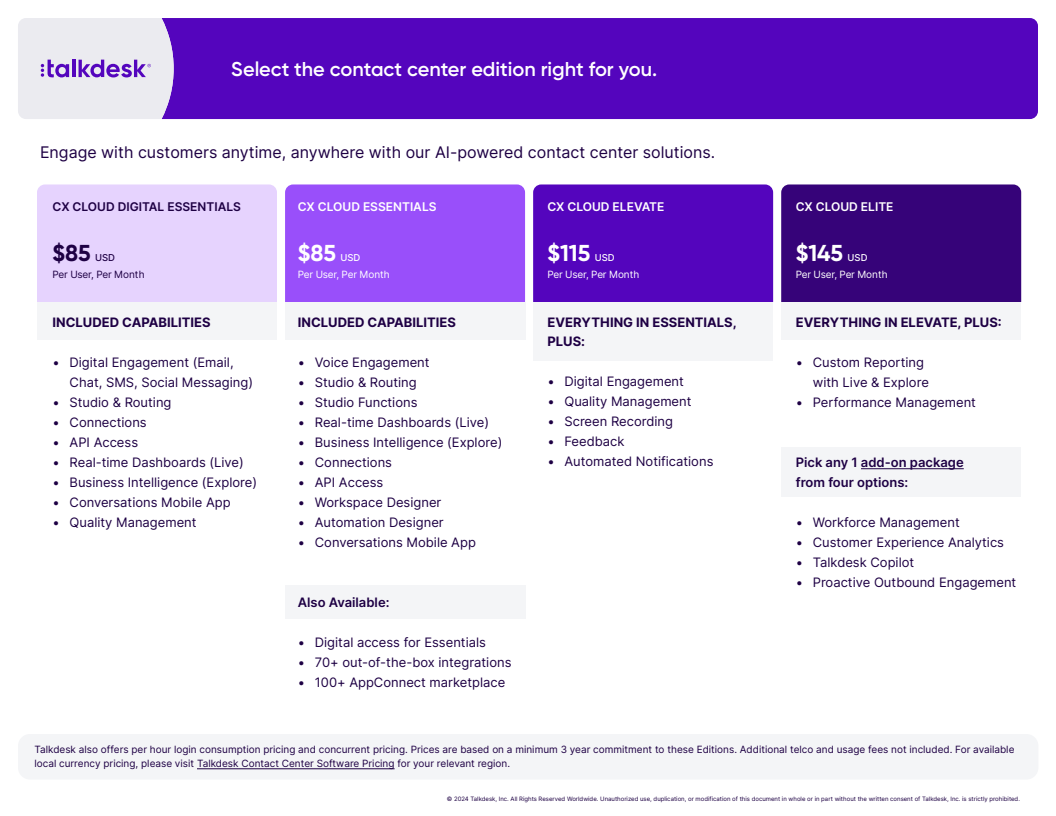
<style>
.page{position:relative;width:1056px;height:816px;background:#fff}
.page>*{position:absolute;margin:0;border:0;box-sizing:border-box;transform-origin:0 0}
.t1{font:700 23px "Gilroy";color:#fff}
.t2{font:700 23px "Gilroy";color:#1e0044}
.t3{font:600 20px "Gilroy";color:#fff}
.t4{font:16px "Inter";color:#1e0044}
.t5{font:13px/20px "Inter";color:#1e0044}
.t6{font:700 13px/19px "Inter";color:#1e0044}
.t7{font:600 13px "Inter";color:#1e0044}
.t8{font:600 12px "Inter";color:#fff}
.t9{font:600 12px "Inter";color:#1e0044}
.t10{font:10px/14px "Inter";color:#1e0044}
.t11{font:10px "Inter";letter-spacing:-.02em;color:#fff}
.t12{font:10px "Inter";letter-spacing:-.02em;color:#1e0044}
.t13{font:500 9.5px "Inter";color:#fff}
.t14{font:500 9.5px "Inter";color:#1e0044}
.t15{font:6px "Inter";color:#1e0044}
</style>
<div class="page">
<div style="left:174px;top:18px;width:864px;height:101px;background:#5405bd"></div>
<svg style="left:18px;top:18px;width:156px;height:101px;background:#dfd9ec"></svg>
<div style="left:37px;top:302px;width:240px;height:38px;background:#f4f5f7"></div>
<div style="left:285px;top:302px;width:240px;height:38px;background:#f4f5f7"></div>
<div style="left:285px;top:585px;width:240px;height:34px;background:#f4f5f7"></div>
<div style="left:533px;top:302px;width:240px;height:59px;background:#f4f5f7"></div>
<div style="left:781px;top:302px;width:240px;height:38px;background:#f4f5f7"></div>
<div style="left:781px;top:447px;width:240px;height:50px;background:#f4f5f7"></div>
<div style="left:781px;top:184px;width:240px;height:118px;background:#360379"></div>
<div style="left:285px;top:184px;width:240px;height:118px;background:#994ffa"></div>
<div style="left:37px;top:184px;width:240px;height:118px;background:#e6d3fe"></div>
<div style="left:18px;top:734px;width:1020px;height:46px;background:#f4f5f7;border-radius:12px"></div>
<hr style="left:197px;top:768px;width:198px;height:1px;background:#1e0044">
<div style="left:533px;top:184px;width:240px;height:118px;background:#5405bd"></div>
<hr style="left:861px;top:468px;width:103px;height:1px;background:#1e0044">
<p class="t3" style="left:231px;top:57px;width:428px">Select the contact center edition right for you.</p>
<p class="t4" style="left:40px;top:140px;width:677px">Engage with customers anytime, anywhere with our AI-powered contact center solutions.</p>
<p class="t9" style="left:53px;top:198px;width:190px">CX CLOUD DIGITAL ESSENTIALS</p>
<p class="t8" style="left:298px;top:198px;width:140px">CX CLOUD ESSENTIALS</p>
<p class="t2" style="left:53px;top:238px;width:40px">$85</p>
<p class="t14" style="left:95px;top:250px;width:21px">USD</p>
<p class="t1" style="left:298px;top:238px;width:40px">$85</p>
<p class="t13" style="left:340px;top:250px;width:21px">USD</p>
<p class="t12" style="left:53px;top:267px;width:94px">Per User, Per Month</p>
<p class="t11" style="left:298px;top:267px;width:94px">Per User, Per Month</p>
<p class="t6" style="left:53px;top:312px;width:160px">INCLUDED CAPABILITIES</p>
<p class="t5" style="left:70px;top:352px;width:185px;text-indent:-17px">• Digital Engagement (Email,<br>Chat, SMS, Social Messaging)</p>
<p class="t5" style="left:53px;top:392px;width:120px">• Studio &amp; Routing</p>
<p class="t5" style="left:53px;top:412px;width:96px">• Connections</p>
<p class="t5" style="left:53px;top:432px;width:87px">• API Access</p>
<p class="t5" style="left:53px;top:452px;width:193px">• Real-time Dashboards (Live)</p>
<p class="t5" style="left:53px;top:472px;width:206px">• Business Intelligence (Explore)</p>
<p class="t5" style="left:53px;top:492px;width:180px">• Conversations Mobile App</p>
<p class="t5" style="left:53px;top:512px;width:146px">• Quality Management</p>
<p class="t6" style="left:298px;top:312px;width:160px">INCLUDED CAPABILITIES</p>
<p class="t5" style="left:298px;top:352px;width:133px">• Voice Engagement</p>
<p class="t5" style="left:298px;top:372px;width:120px">• Studio &amp; Routing</p>
<p class="t5" style="left:298px;top:392px;width:121px">• Studio Functions</p>
<p class="t5" style="left:298px;top:412px;width:193px">• Real-time Dashboards (Live)</p>
<p class="t5" style="left:298px;top:432px;width:206px">• Business Intelligence (Explore)</p>
<p class="t5" style="left:298px;top:452px;width:96px">• Connections</p>
<p class="t5" style="left:298px;top:472px;width:87px">• API Access</p>
<p class="t5" style="left:298px;top:492px;width:145px">• Workspace Designer</p>
<p class="t5" style="left:298px;top:512px;width:147px">• Automation Designer</p>
<p class="t5" style="left:298px;top:532px;width:180px">• Conversations Mobile App</p>
<p class="t7" style="left:298px;top:592px;width:93px">Also Available:</p>
<p class="t5" style="left:298px;top:632px;width:190px">• Digital access for Essentials</p>
<p class="t5" style="left:298px;top:652px;width:215px">• 70+ out-of-the-box integrations</p>
<p class="t5" style="left:298px;top:672px;width:209px">• 100+ AppConnect marketplace</p>
<p class="t8" style="left:547px;top:198px;width:119px">CX CLOUD ELEVATE</p>
<p class="t1" style="left:547px;top:238px;width:45px">$115</p>
<p class="t13" style="left:595px;top:250px;width:21px">USD</p>
<p class="t11" style="left:547px;top:267px;width:94px">Per User, Per Month</p>
<p class="t6" style="left:547px;top:312px;width:191px">EVERYTHING IN ESSENTIALS,<br>PLUS:</p>
<p class="t5" style="left:547px;top:371px;width:138px">• Digital Engagement</p>
<p class="t5" style="left:547px;top:391px;width:146px">• Quality Management</p>
<p class="t5" style="left:547px;top:411px;width:127px">• Screen Recording</p>
<p class="t5" style="left:547px;top:431px;width:79px">• Feedback</p>
<p class="t5" style="left:547px;top:451px;width:168px">• Automated Notifications</p>
<p class="t8" style="left:796px;top:198px;width:99px">CX CLOUD ELITE</p>
<p class="t1" style="left:796px;top:238px;width:49px">$145</p>
<p class="t13" style="left:848px;top:250px;width:21px">USD</p>
<p class="t11" style="left:796px;top:267px;width:94px">Per User, Per Month</p>
<p class="t6" style="left:796px;top:312px;width:208px">EVERYTHING IN ELEVATE, PLUS:</p>
<p class="t5" style="left:813px;top:352px;width:118px;text-indent:-17px">• Custom Reporting with Live &amp; Explore</p>
<p class="t5" style="left:796px;top:392px;width:182px">• Performance Management</p>
<p class="t7" style="left:796px;top:452px;width:169px">Pick any 1 add-on package</p>
<p class="t7" style="left:796px;top:472px;width:114px">from four options:</p>
<p class="t5" style="left:796px;top:512px;width:166px">• Workforce Management</p>
<p class="t5" style="left:796px;top:532px;width:210px">• Customer Experience Analytics</p>
<p class="t5" style="left:796px;top:552px;width:120px">• Talkdesk Copilot</p>
<p class="t5" style="left:796px;top:572px;width:222px">• Proactive Outbound Engagement</p>
<p class="t10" style="left:34px;top:742px;width:982px">Talkdesk also offers per hour login consumption pricing and concurrent pricing. Prices are based on a minimum 3 year commitment to these Editions. Additional telco and usage fees not included. For available local currency pricing, please visit Talkdesk Contact Center Software Pricing for your relevant region.</p>
<p class="t15" style="left:447px;top:794px;width:575px">© 2024 Talkdesk, Inc. All Rights Reserved Worldwide. Unauthorized use, duplication, or modification of this document in whole or in part without the written consent of Talkdesk, Inc. is strictly prohibited.</p>
</div>
